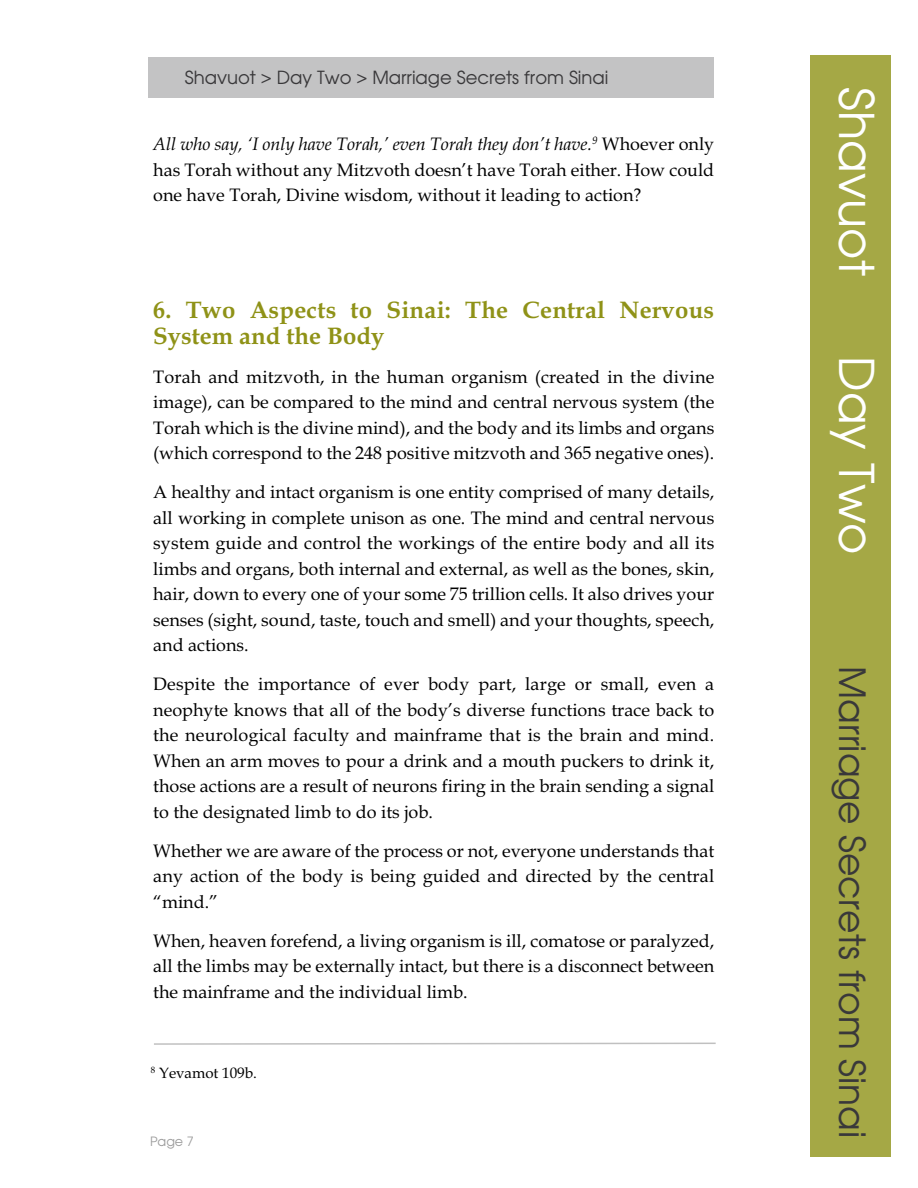
<style>
.page{position:relative;width:918px;height:1188px;background:#fff}
.page>*{position:absolute;margin:0;border:0;box-sizing:border-box;transform-origin:0 0}
.t1{font:47.7px "Avalon Plain";color:#fff}
.t2{font:36px "Avalon Plain";color:#39383a}
.t3{font:700 24px/25.5px "Book Antiqua";letter-spacing:.01em;color:#8f9217}
.t4{font:18px/25.5px "Book Antiqua";color:#000;text-align:justify}
.t5{font:18px "Avalon Plain";color:#39383a}
.t6{font:15px "Book Antiqua";color:#000}
.t7{font:12.75px "Avalon Plain";color:#9c9c9c}
.s1{font-style:italic}
</style>
<div class="page">
<div style="left:810px;top:55px;width:81px;height:1101px;background:#a5a845"></div>
<div style="left:148px;top:57px;width:566px;height:41px;background:#c3c3c4"></div>
<svg style="left:154px;top:1042px;width:562px;height:3px"></svg>
<p class="t5" style="left:185px;top:68px;width:425px">Shavuot &gt; Day Two &gt; Marriage Secrets from Sinai</p>
<p class="t4" style="left:153px;top:131px;width:563px"><span class="s1">All who say, ‘I only have Torah,’ even Torah they don’t have.</span><sup>9</sup> Whoever only has Torah without any Mitzvoth doesn’t have Torah either. How could one have Torah, Divine wisdom, without it leading to action?</p>
<h3 class="t3" style="left:153px;top:297px;width:563px">6. Two Aspects to Sinai: The Central Nervous<br>System and the Body</h3>
<p class="t4" style="left:153px;top:364px;width:563px">Torah and mitzvoth, in the human organism (created in the divine image), can be compared to the mind and central nervous system (the Torah which is the divine mind), and the body and its limbs and organs (which correspond to the 248 positive mitzvoth and 365 negative ones).</p>
<p class="t4" style="left:153px;top:479px;width:563px">A healthy and intact organism is one entity comprised of many details, all working in complete unison as one. The mind and central nervous system guide and control the workings of the entire body and all its limbs and organs, both internal and external, as well as the bones, skin, hair, down to every one of your some 75 trillion cells. It also drives your senses (sight, sound, taste, touch and smell) and your thoughts, speech, and actions.</p>
<p class="t4" style="left:153px;top:671px;width:563px">Despite the importance of ever body part, large or small, even a neophyte knows that all of the body’s diverse functions trace back to the neurological faculty and mainframe that is the brain and mind.<br>When an arm moves to pour a drink and a mouth puckers to drink it, those actions are a result of neurons firing in the brain sending a signal to the designated limb to do its job.</p>
<p class="t4" style="left:153px;top:838px;width:563px">Whether we are aware of the process or not, everyone understands that any action of the body is being guided and directed by the central “mind.”</p>
<p class="t4" style="left:153px;top:928px;width:563px">When, heaven forefend, a living organism is ill, comatose or paralyzed, all the limbs may be externally intact, but there is a disconnect between the mainframe and the individual limb.</p>
<p class="t6" style="left:151px;top:1064px;width:108px"><sup>8</sup> Yevamot 109b.</p>
<p class="t7" style="left:150px;top:1134px;width:45px">Page 7</p>
<h1 class="t1" style="left:883px;top:87px;width:190px;rotate:90deg">Shavuot</h1>
<h1 class="t1" style="left:883px;top:356px;width:199px;rotate:90deg">Day Two</h1>
<h2 class="t2" style="left:872px;top:666px;width:474px;rotate:90deg">Marriage Secrets from Sinai</h2>
</div>
